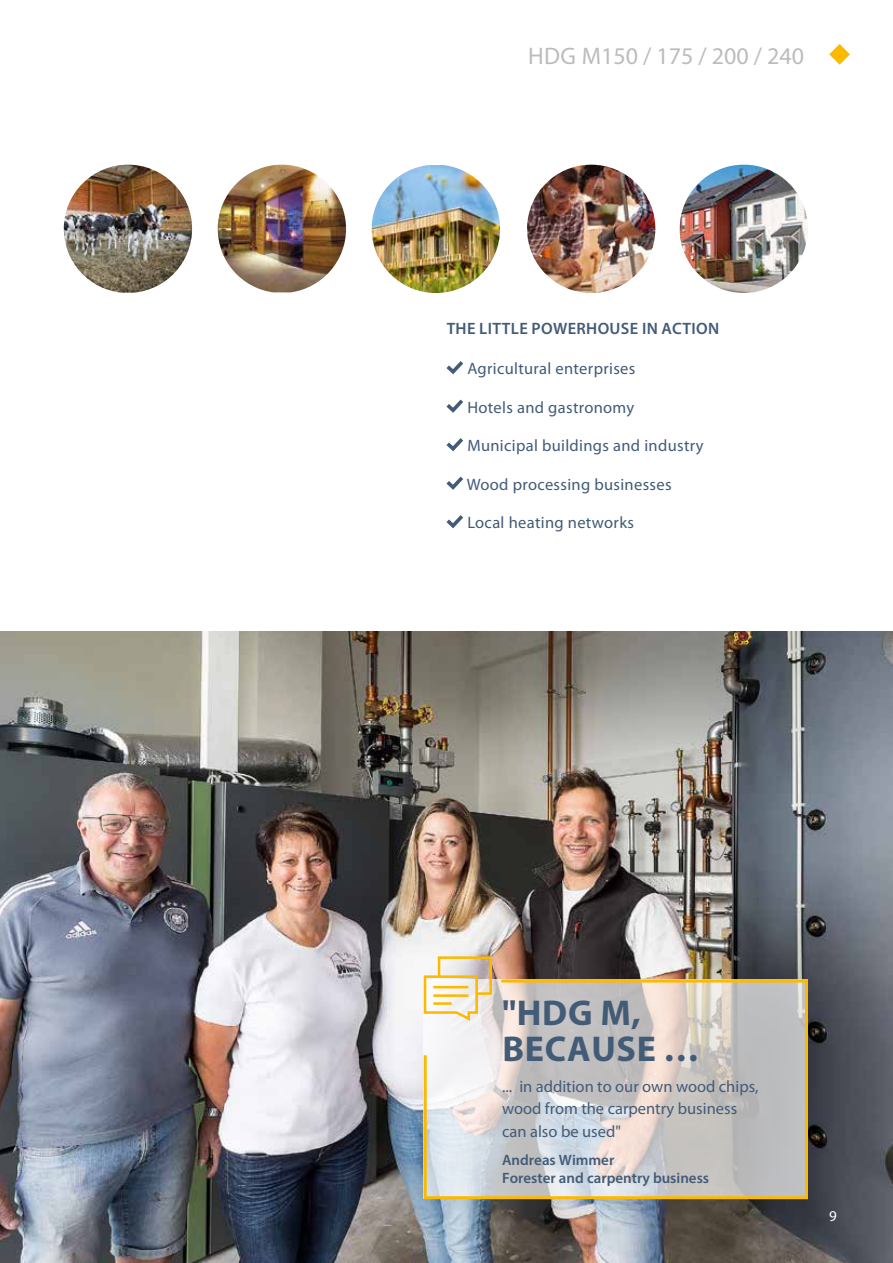
<style>
.page{position:relative;width:893px;height:1263px;background:#fff}
.page>*{position:absolute;margin:0;border:0;box-sizing:border-box;transform-origin:0 0}
.t1{font:700 36px/36px "Myriad Pro";letter-spacing:.02em;color:#425b77}
.t2{font:24px "Myriad Pro";color:#bcbcbc}
.t3{font:16.5px "Myriad Pro";letter-spacing:.02em;color:#425b77}
.t4{font:16.5px/22.5px "Myriad Pro";color:#425b77}
.t5{font:600 16.5px "Myriad Pro";letter-spacing:.02em;color:#425b77}
.t6{font:600 15px/18px "Myriad Pro";color:#425b77}
.t7{font:15px "Myriad Pro";color:#fff}
</style>
<div class="page">
<img style="left:0;top:631px;width:893px;height:632px">
<img style="left:218px;top:165px;width:128px;height:127px">
<img style="left:64px;top:165px;width:128px;height:128px">
<img style="left:372px;top:165px;width:128px;height:128px">
<img style="left:680px;top:165px;width:128px;height:128px;border-radius:64px">
<img style="left:527px;top:165px;width:128px;height:128px;border-radius:64px">
<svg style="left:446px;top:361px;width:17px;height:13px"></svg>
<svg style="left:446px;top:400px;width:17px;height:13px"></svg>
<svg style="left:446px;top:438px;width:17px;height:13px"></svg>
<svg style="left:446px;top:477px;width:17px;height:13px"></svg>
<svg style="left:446px;top:515px;width:17px;height:13px"></svg>
<svg style="left:829px;top:44px;width:21px;height:21px"></svg>
<svg style="left:422px;top:978px;width:387px;height:223px;background:#cfcac3"></svg>
<svg style="left:422px;top:955px;width:71px;height:68px"></svg>
<h2 class="t2" style="left:528px;top:41px;width:277px">HDG M150 / 175 / 200 / 240</h2>
<p class="t5" style="left:447px;top:318px;width:274px">THE LITTLE POWERHOUSE IN ACTION</p>
<p class="t3" style="left:467px;top:359px;width:170px">Agricultural enterprises</p>
<p class="t3" style="left:467px;top:397px;width:168px">Hotels and gastronomy</p>
<p class="t3" style="left:467px;top:436px;width:238px">Municipal buildings and industry</p>
<p class="t3" style="left:467px;top:474px;width:206px">Wood processing businesses</p>
<p class="t3" style="left:467px;top:513px;width:168px">Local heating networks</p>
<h1 class="t1" style="left:502px;top:994px;width:199px">"HDG M,<br>BECAUSE …</h1>
<p class="t4" style="left:502px;top:1075px;width:258px">... in addition to our own wood chips, wood from the carpentry business can also be used"</p>
<p class="t6" style="left:502px;top:1150px;width:209px">Andreas Wimmer<br>Forester and carpentry business</p>
<p class="t7" style="left:829px;top:1207px;width:9px">9</p>
</div>
